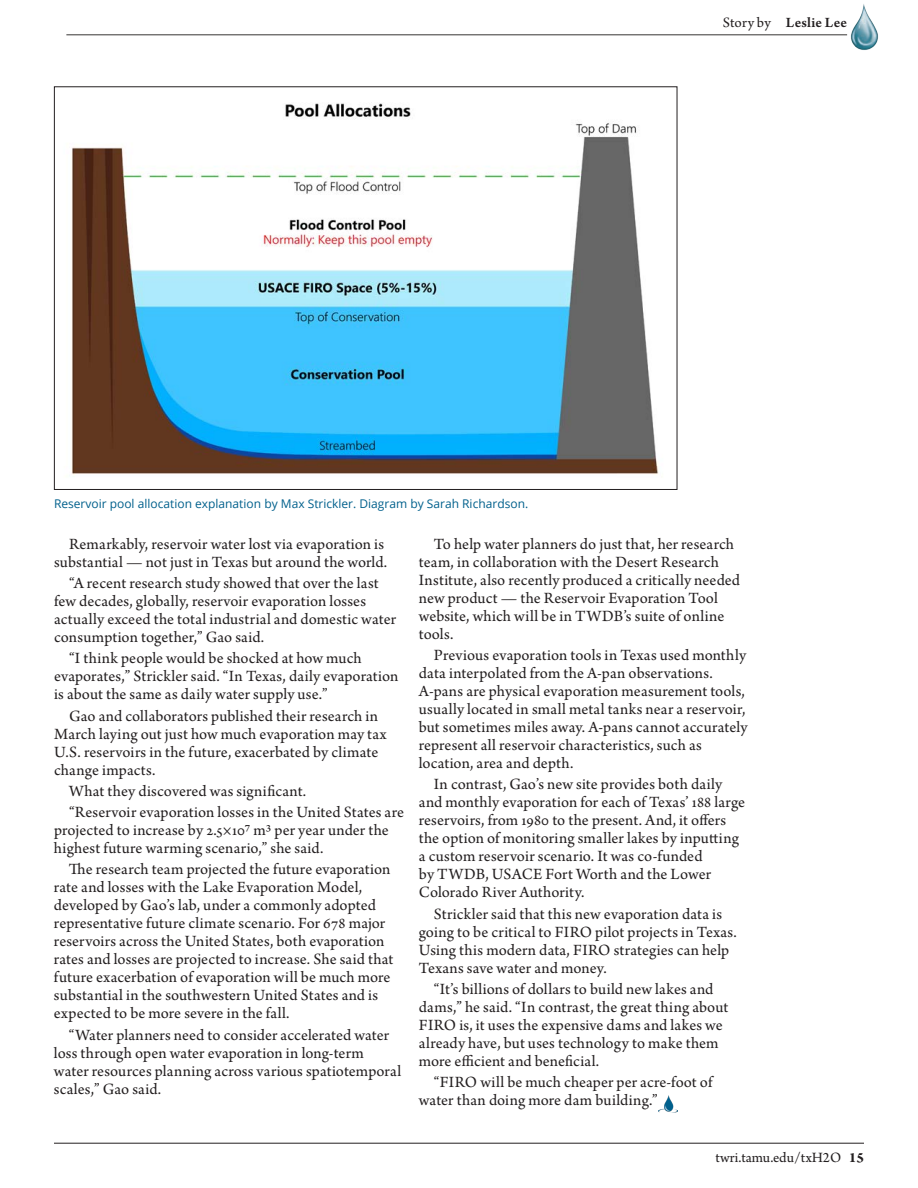
<style>
.page{position:relative;width:918px;height:1188px;background:#fff}
.page>*{position:absolute;margin:0;border:0;box-sizing:border-box;transform-origin:0 0}
.body{font:16.5px/18px "Arno Pro";letter-spacing:.005em;color:#231f20}
.t1{font:15px "Arno Pro";color:#231f20}
.StoryBy_PageFurnitureTop{font:600 15px "Arno Pro";letter-spacing:.015em;color:#231f20}
.t2{font:12px "Open Sans";color:#00608c}
.s1{font-weight:400}
.s2{font-weight:700}
</style>
<div class="page">
<img style="left:71px;top:103px;width:588px;height:372px">
<hr style="left:54px;top:1143px;width:810px;height:1px;background:#231f20">
<img style="left:658px;top:1096px;width:19px;height:17px">
<img style="left:850px;top:4px;width:29px;height:46px">
<hr style="left:66px;top:34px;width:781px;height:1px;background:#373533">
<p class="StoryBy_PageFurnitureTop" style="left:723px;top:14px;width:126px"><span class="s1">Story by</span> Leslie Lee</p>
<p class="t2" style="left:54px;top:496px;width:476px">Reservoir pool allocation explanation by Max Strickler. Diagram by Sarah Richardson.</p>
<p class="body" style="left:54px;top:536px;width:335px;text-align:right">Remarkably, reservoir water lost via evaporation is substantial — not just in Texas but around the world.</p>
<p class="body" style="left:54px;top:575px;width:344px;text-indent:15px">“A recent research study showed that over the last few decades, globally, reservoir evaporation losses actually exceed the total industrial and domestic water consumption together,” Gao said.</p>
<p class="body" style="left:54px;top:650px;width:346px;text-indent:15px">“I think people would be shocked at how much evaporates,” Strickler said. “In Texas, daily evaporation is about the same as daily water supply use.”</p>
<p class="body" style="left:54px;top:708px;width:334px;text-indent:15px">Gao and collaborators published their research in March laying out just how much evaporation may tax U.S. reservoirs in the future, exacerbated by climate change impacts.</p>
<p class="body" style="left:69px;top:783px;width:239px">What they discovered was significant.</p>
<p class="body" style="left:54px;top:804px;width:352px;text-indent:15px">“Reservoir evaporation losses in the United States are projected to increase by 2.5×107 m3 per year under the highest future warming scenario,” she said.</p>
<p class="body" style="left:54px;top:861px;width:341px;text-indent:15px">The research team projected the future evaporation rate and losses with the Lake Evaporation Model, developed by Gao’s lab, under a commonly adopted representative future climate scenario. For 678 major reservoirs across the United States, both evaporation rates and losses are projected to increase. She said that future exacerbation of evaporation will be much more substantial in the southwestern United States and is expected to be more severe in the fall.</p>
<p class="body" style="left:54px;top:1027px;width:349px;text-indent:15px">“Water planners need to consider accelerated water loss through open water evaporation in long-term water resources planning across various spatiotemporal scales,” Gao said.</p>
<p class="body" style="left:419px;top:536px;width:323px;text-indent:15px">To help water planners do just that, her research team, in collaboration with the Desert Research Institute, also recently produced a critically needed new product — the Reservoir Evaporation Tool website, which will be in TWDB’s suite of online tools.</p>
<p class="body" style="left:419px;top:647px;width:330px;text-indent:15px">Previous evaporation tools in Texas used monthly data interpolated from the A-pan observations.<br>A-pans are physical evaporation measurement tools, usually located in small metal tanks near a reservoir, but sometimes miles away. A-pans cannot accurately represent all reservoir characteristics, such as location, area and depth.</p>
<p class="body" style="left:419px;top:776px;width:328px;text-indent:15px">In contrast, Gao’s new site provides both daily and monthly evaporation for each of Texas’ 188 large reservoirs, from 1980 to the present. And, it offers the option of monitoring smaller lakes by inputting a custom reservoir scenario. It was co-funded<br>by TWDB, USACE Fort Worth and the Lower Colorado River Authority.</p>
<p class="body" style="left:419px;top:906px;width:320px;text-indent:15px">Strickler said that this new evaporation data is going to be critical to FIRO pilot projects in Texas.<br>Using this modern data, FIRO strategies can help Texans save water and money.</p>
<p class="body" style="left:419px;top:981px;width:311px;text-indent:15px">“It’s billions of dollars to build new lakes and dams,” he said. “In contrast, the great thing about FIRO is, it uses the expensive dams and lakes we already have, but uses technology to make them more efficient and beneficial.</p>
<p class="body" style="left:419px;top:1074px;width:295px;text-indent:15px">“FIRO will be much cheaper per acre-foot of water than doing more dam building.”</p>
<p class="t1" style="left:715px;top:1149px;width:150px">twri.tamu.edu/txH2O <span class="s2">15</span></p>
</div>
